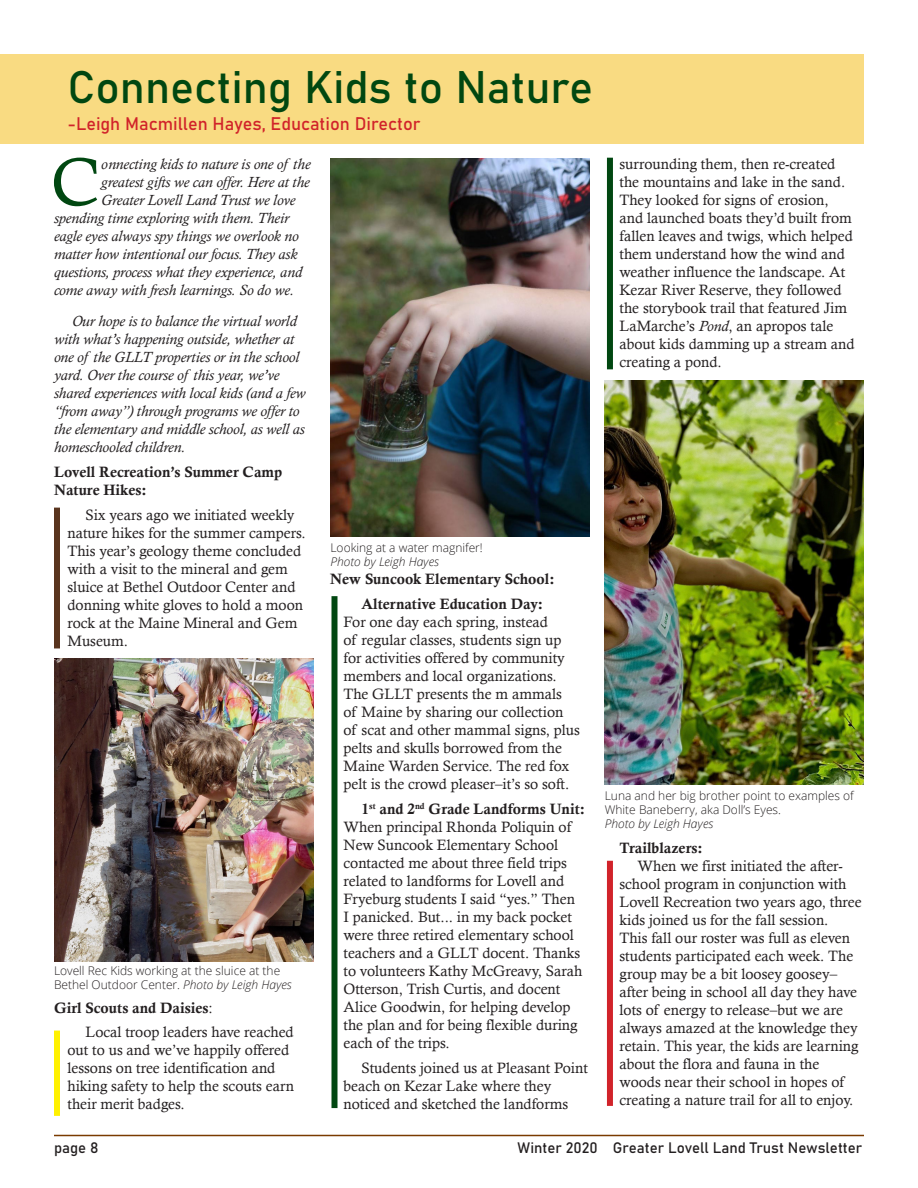
<style>
.page{position:relative;width:918px;height:1188px;background:#fff}
.page>*{position:absolute;margin:0;border:0;box-sizing:border-box;transform-origin:0 0}
.Body_Copy_initial_ca{font:67.35px "Calisto";color:#014711}
.t1{font:45px "Bahnschrift";color:#014711}
.t2{font:18px "Bahnschrift";color:#d1232a}
.body_text_slight_ind{font:15px/18px "Calisto";color:#231f20}
.Body_Copy_initial_ca-2{font:italic 15px "Calisto";color:#231f20}
.body_text{font:italic 15px/18px "Calisto";color:#231f20}
.body_text-2{font:15px/18px "Calis MT Bol";color:#231f20}
.t3{font:15px "Bahnschrift";color:#231f20}
.body_text_slight_ind-2{font:15px "Calis MT Bol";color:#231f20}
.Captions{font:300 12px/14.4px "Open Sans";color:#231f20}
.s1{font-style:italic}
.s2{font-family:"Calisto"}
.s3{font-family:"Calis MT Bol"}
</style>
<div class="page">
<div style="left:0;top:54px;width:864px;height:90px;background:#f9db82"></div>
<hr style="left:54px;top:1135px;width:810px;height:1px;background:#7a3b00">
<img style="left:54px;top:659px;width:259px;height:302px">
<img style="left:330px;top:159px;width:260px;height:377px">
<img style="left:605px;top:380px;width:259px;height:404px">
<div style="left:54px;top:508px;width:6px;height:140px;background:#59341e"></div>
<div style="left:607px;top:861px;width:6px;height:245px;background:#d1232a"></div>
<div style="left:54px;top:1031px;width:6px;height:85px;background:#fff101"></div>
<div style="left:607px;top:158px;width:6px;height:211px;background:#014711"></div>
<div style="left:332px;top:596px;width:6px;height:512px;background:#014711"></div>
<p class="t1" style="left:68px;top:59px;width:527px">Connecting Kids to Nature</p>
<p class="t2" style="left:68px;top:113px;width:355px">-Leigh Macmillen Hayes, Education Director</p>
<p class="Body_Copy_initial_ca" style="left:51px;top:143px;width:50px">C</p>
<p class="Body_Copy_initial_ca-2" style="left:101px;top:155px;width:211px">onnecting kids to nature is one of the</p>
<p class="Body_Copy_initial_ca-2" style="left:101px;top:173px;width:210px">greatest gifts we can offer. Here at the</p>
<p class="Body_Copy_initial_ca-2" style="left:101px;top:191px;width:196px">Greater Lovell Land Trust we love</p>
<p class="Body_Copy_initial_ca-2" style="left:54px;top:209px;width:237px">spending time exploring with them. Their</p>
<p class="Body_Copy_initial_ca-2" style="left:54px;top:227px;width:246px">eagle eyes always spy things we overlook no</p>
<p class="Body_Copy_initial_ca-2" style="left:54px;top:245px;width:245px">matter how intentional our focus. They ask</p>
<p class="Body_Copy_initial_ca-2" style="left:54px;top:263px;width:250px">questions, process what they experience, and</p>
<p class="Body_Copy_initial_ca-2" style="left:54px;top:281px;width:241px">come away with fresh learnings. So do we.</p>
<p class="body_text" style="left:54px;top:312px;width:253px;text-indent:18px">Our hope is to balance the virtual world with what’s happening outside, whether at one of the GLLT properties or in the school yard. Over the course of this year, we’ve shared experiences with local kids (and a few “from away”) through programs we offer to the elementary and middle school, as well as homeschooled children.</p>
<p class="body_text-2" style="left:54px;top:463px;width:230px">Lovell Recreation’s Summer Camp<br>Nature Hikes:</p>
<p class="body_text_slight_ind" style="left:68px;top:506px;width:240px;text-indent:18px">Six years ago we initiated weekly nature hikes for the summer campers.<br>This year’s geology theme concluded with a visit to the mineral and gem sluice at Bethel Outdoor Center and donning white gloves to hold a moon rock at the Maine Mineral and Gem<br>Museum.</p>
<p class="Captions" style="left:54px;top:963px;width:239px">Lovell Rec Kids working at the sluice at the<br>Bethel Outdoor Center. <span class="s1">Photo by Leigh Hayes</span></p>
<p class="body_text-2" style="left:54px;top:999px;width:160px">Girl Scouts and Daisies<span class="s2">:</span></p>
<p class="body_text_slight_ind" style="left:68px;top:1023px;width:228px;text-indent:18px">Local troop leaders have reached out to us and we’ve happily offered lessons on tree identification and hiking safety to help the scouts earn their merit badges.</p>
<p class="Captions" style="left:330px;top:540px;width:154px">Looking at a water magnifer!<br><span class="s1">Photo by Leigh Hayes</span></p>
<p class="body_text_slight_ind-2" style="left:330px;top:571px;width:226px">New Suncook Elementary School:</p>
<p class="body_text_slight_ind" style="left:344px;top:595px;width:238px;text-indent:18px"><span class="s3">Alternative Education Day:<br></span>For one day each spring, instead<br>of regular classes, students sign up for activities offered by community members and local organizations.<br>The GLLT presents the m ammals<br>of Maine by sharing our collection<br>of scat and other mammal signs, plus pelts and skulls borrowed from the Maine Warden Service. The red fox pelt is the crowd pleaser–it’s so soft.</p>
<p class="body_text_slight_ind" style="left:344px;top:800px;width:243px;text-indent:18px"><span class="s3">1</span><sup>st</sup> <span class="s3">and 2</span><sup>nd</sup> <span class="s3">Grade Landforms Unit:<br></span>When principal Rhonda Poliquin of New Suncook Elementary School contacted me about three field trips related to landforms for Lovell and Fryeburg students I said “yes.” Then<br>I panicked. But... in my back pocket were three retired elementary school teachers and a GLLT docent. Thanks to volunteers Kathy McGreavy, Sarah Otterson, Trish Curtis, and docent Alice Goodwin, for helping develop the plan and for being flexible during each of the trips.</p>
<p class="body_text_slight_ind" style="left:344px;top:1058px;width:246px;text-indent:18px">Students joined us at Pleasant Point beach on Kezar Lake where they noticed and sketched the landforms</p>
<p class="body_text_slight_ind" style="left:620px;top:155px;width:237px">surrounding them, then re-created the mountains and lake in the sand.<br>They looked for signs of erosion, and launched boats they’d built from fallen leaves and twigs, which helped them understand how the wind and weather influence the landscape. At Kezar River Reserve, they followed the storybook trail that featured Jim LaMarche’s <span class="s1">Pond</span>, an apropos tale about kids damming up a stream and creating a pond.</p>
<p class="Captions" style="left:605px;top:788px;width:251px">Luna and her big brother point to examples of<br>White Baneberry, aka Doll’s Eyes.<br><span class="s1">Photo by Leigh Hayes</span></p>
<p class="body_text_slight_ind-2" style="left:620px;top:839px;width:85px">Trailblazers:</p>
<p class="body_text_slight_ind" style="left:620px;top:857px;width:244px;text-indent:18px">When we first initiated the after&shy;school program in conjunction with Lovell Recreation two years ago, three kids joined us for the fall session.<br>This fall our roster was full as eleven students participated each week. The group may be a bit loosey goosey– after being in school all day they have lots of energy to release–but we are always amazed at the knowledge they retain. This year, the kids are learning about the flora and fauna in the woods near their school in hopes of creating a nature trail for all to enjoy.</p>
<p class="t3" style="left:54px;top:1139px;width:46px">page 8</p>
<p class="t3" style="left:518px;top:1139px;width:346px">Winter 2020 Greater Lovell Land Trust Newsletter</p>
</div>
